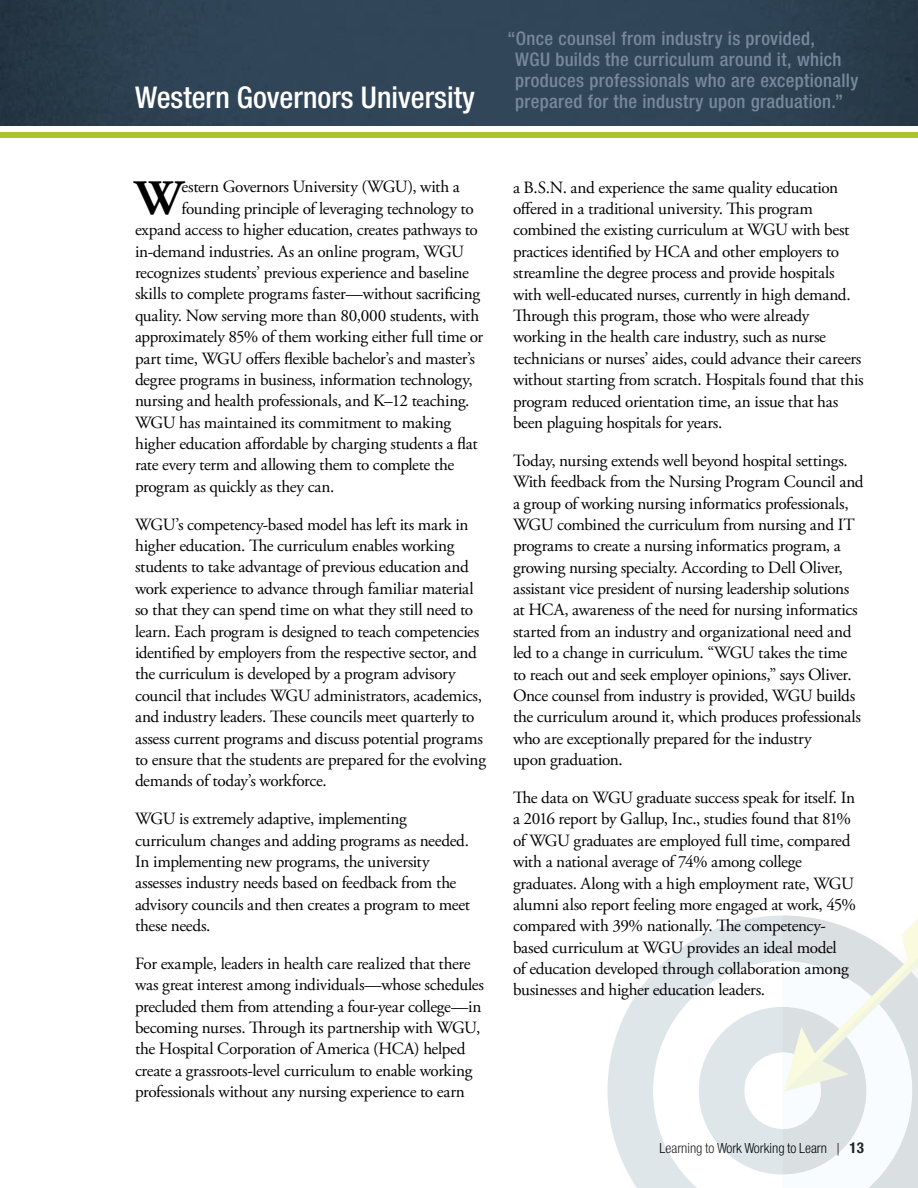
<style>
.page{position:relative;width:918px;height:1188px;background:#fff}
.page>*{position:absolute;margin:0;border:0;box-sizing:border-box;transform-origin:0 0}
.t1{font:700 49.35px "Adobe Garamond Pro";color:#000}
.t2{font:500 condensed 30px "Helvetica Neue LT Std";color:#fff}
.t3{font:500 condensed 18.75px/21px "Helvetica Neue LT Std";letter-spacing:.015em;color:#77889b}
.t4{font:17.1px/21.5px "Adobe Garamond Pro";letter-spacing:-.02em;color:#000}
.t5{font:15px "Helvetica Neue H47";color:#000}
.s1{font-family:"Helvetica Neue LT Std";font-weight:700;font-stretch:condensed}
</style>
<div class="page">
<img style="left:0;top:0;width:918px;height:126px">
<svg style="left:608px;top:916px;width:175px;height:272px;fill:#dfe6e9"></svg>
<svg style="left:653px;top:961px;width:130px;height:227px"></svg>
<div style="left:699px;top:1007px;width:168px;height:168px;background:#dfe6e9;border-radius:50%"></div>
<div style="left:744px;top:1052px;width:77px;height:77px;background:#fff;border-radius:50%"></div>
<svg style="left:783px;top:915px;width:135px;height:273px"></svg>
<div style="left:0;top:132px;width:918px;height:6px;background:#abc32c"></div>
<h2 class="t2" style="left:135px;top:79px;width:341px">Western Governors University</h2>
<p class="t3" style="left:515px;top:28px;width:345px;text-indent:-8px">“Once counsel from industry is provided,<br>WGU builds the curriculum around it, which produces professionals who are exceptionally prepared for the industry upon graduation.”</p>
<p class="t4" style="left:181px;top:177px;width:280px">estern Governors University (WGU), with a</p>
<p class="t4" style="left:181px;top:198px;width:294px">founding principle of leveraging technology to</p>
<p class="t4" style="left:135px;top:220px;width:344px">expand access to higher education, creates pathways to</p>
<p class="t4" style="left:135px;top:241px;width:331px">in-demand industries. As an online program, WGU</p>
<p class="t4" style="left:135px;top:262px;width:335px">recognizes students’ previous experience and baseline</p>
<p class="t4" style="left:135px;top:284px;width:347px">skills to complete programs faster—without sacrificing</p>
<p class="t4" style="left:135px;top:305px;width:346px">quality. Now serving more than 80,000 students, with</p>
<p class="t4" style="left:135px;top:327px;width:350px">approximately 85% of them working either full time or</p>
<p class="t4" style="left:135px;top:348px;width:342px">part time, WGU offers flexible bachelor’s and master’s</p>
<p class="t4" style="left:135px;top:369px;width:339px">degree programs in business, information technology,</p>
<p class="t4" style="left:135px;top:391px;width:336px">nursing and health professionals, and K–12 teaching.</p>
<p class="t4" style="left:135px;top:412px;width:318px">WGU has maintained its commitment to making</p>
<p class="t4" style="left:135px;top:434px;width:344px">higher education affordable by charging students a flat</p>
<p class="t4" style="left:135px;top:455px;width:321px">rate every term and allowing them to complete the</p>
<p class="t4" style="left:135px;top:476px;width:201px">program as quickly as they can.</p>
<p class="t4" style="left:135px;top:514px;width:353px">WGU’s competency-based model has left its mark in higher education. The curriculum enables working students to take advantage of previous education and work experience to advance through familiar material so that they can spend time on what they still need to learn. Each program is designed to teach competencies identified by employers from the respective sector, and the curriculum is developed by a program advisory council that includes WGU administrators, academics, and industry leaders. These councils meet quarterly to assess current programs and discuss potential programs to ensure that the students are prepared for the evolving demands of today’s workforce.</p>
<p class="t4" style="left:135px;top:809px;width:337px">WGU is extremely adaptive, implementing curriculum changes and adding programs as needed.<br>In implementing new programs, the university assesses industry needs based on feedback from the advisory councils and then creates a program to meet these needs.</p>
<p class="t4" style="left:135px;top:953px;width:351px">For example, leaders in health care realized that there was great interest among individuals—whose schedules precluded them from attending a four-year college—in becoming nurses. Through its partnership with WGU, the Hospital Corporation of America (HCA) helped create a grassroots-level curriculum to enable working professionals without any nursing experience to earn</p>
<h1 class="t1" style="left:135px;top:169px;width:49px">W</h1>
<p class="t4" style="left:513px;top:177px;width:352px">a B.S.N. and experience the same quality education offered in a traditional university. This program combined the existing curriculum at WGU with best practices identified by HCA and other employers to streamline the degree process and provide hospitals with well-educated nurses, currently in high demand.<br>Through this program, those who were already working in the health care industry, such as nurse technicians or nurses’ aides, could advance their careers without starting from scratch. Hospitals found that this program reduced orientation time, an issue that has been plaguing hospitals for years.</p>
<p class="t4" style="left:513px;top:450px;width:352px">Today, nursing extends well beyond hospital settings.<br>With feedback from the Nursing Program Council and a group of working nursing informatics professionals, WGU combined the curriculum from nursing and IT programs to create a nursing informatics program, a growing nursing specialty. According to Dell Oliver, assistant vice president of nursing leadership solutions at HCA, awareness of the need for nursing informatics started from an industry and organizational need and led to a change in curriculum. “WGU takes the time to reach out and seek employer opinions,” says Oliver.<br>Once counsel from industry is provided, WGU builds the curriculum around it, which produces professionals who are exceptionally prepared for the industry<br>upon graduation.</p>
<p class="t4" style="left:513px;top:788px;width:345px">The data on WGU graduate success speak for itself. In a 2016 report by Gallup, Inc., studies found that 81% of WGU graduates are employed full time, compared with a national average of 74% among college graduates. Along with a high employment rate, WGU alumni also report feeling more engaged at work, 45% compared with 39% nationally. The competency&shy;based curriculum at WGU provides an ideal model<br>of education developed through collaboration among businesses and higher education leaders.</p>
<p class="t5" style="left:660px;top:1138px;width:206px">Learning to Work Working to Learn | <span class="s1">13</span></p>
</div>
